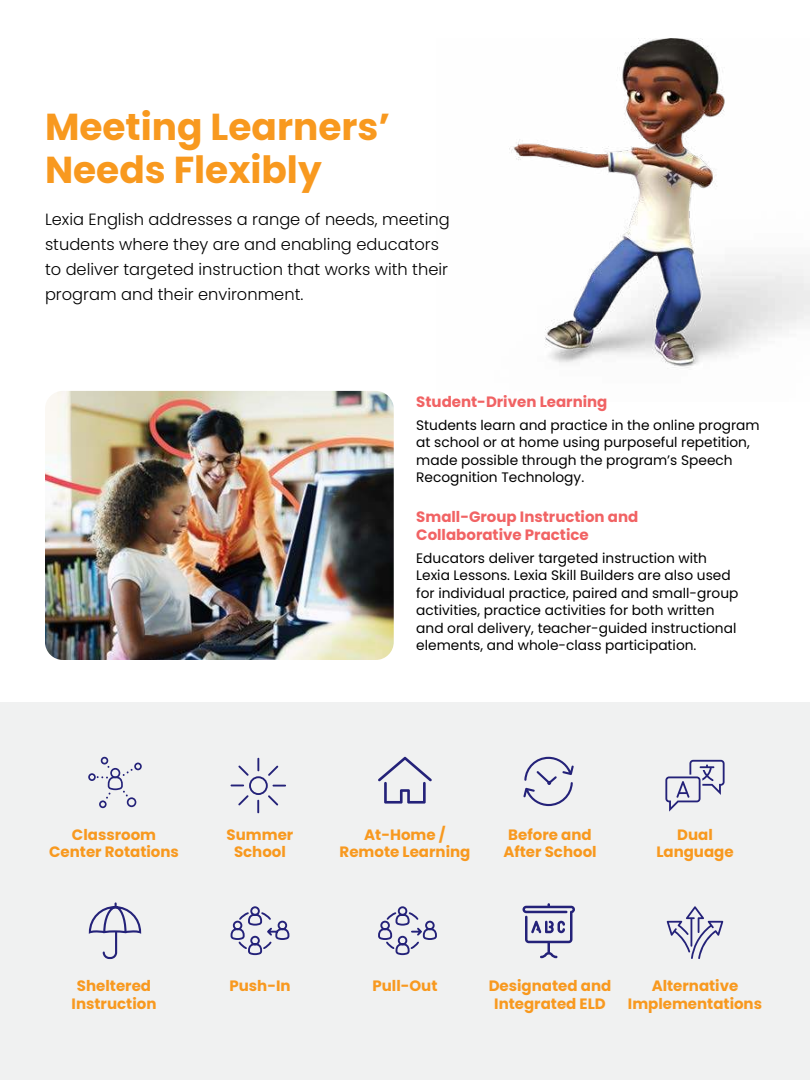
<style>
.page{position:relative;width:810px;height:1080px;background:#fff}
.page>*{position:absolute;margin:0;border:0;box-sizing:border-box;transform-origin:0 0}
.t1{font:700 37.5px/42.5px "Poppins";color:#f8991f}
.t2{font:300 16.25px/25px "Poppins";color:#000}
.t3{font:700 15px/17.5px "Poppins";color:#f8991f;text-align:center}
.t4{font:700 15px/17.5px "Poppins";color:#f16364}
.t5{font:13.75px/17.5px "Poppins";color:#000}
</style>
<div class="page">
<div style="left:0;top:702px;width:810px;height:378px;background:#f0f1f1"></div>
<svg style="left:88px;top:902px;width:54px;height:58px"></svg>
<hr style="left:115px;top:932px;width:2px;height:21px;background:#242279">
<svg style="left:665px;top:760px;width:60px;height:52px"></svg>
<svg style="left:230px;top:906px;width:60px;height:50px"></svg>
<svg style="left:378px;top:906px;width:59px;height:50px"></svg>
<svg style="left:522px;top:903px;width:53px;height:55px"></svg>
<svg style="left:667px;top:906px;width:56px;height:53px"></svg>
<img style="left:45px;top:391px;width:349px;height:269px">
<img style="left:509px;top:39px;width:301px;height:330px">
<svg style="left:88px;top:757px;width:54px;height:51px"></svg>
<svg style="left:231px;top:758px;width:55px;height:55px"></svg>
<svg style="left:378px;top:757px;width:54px;height:47px"></svg>
<svg style="left:523px;top:757px;width:51px;height:49px"></svg>
<h1 class="t1" style="left:45px;top:106px;width:347px">Meeting Learners’<br>Needs Flexibly</h1>
<p class="t2" style="left:45px;top:206px;width:406px">Lexia English addresses a range of needs, meeting students where they are and enabling educators to deliver targeted instruction that works with their program and their environment.</p>
<p class="t4" style="left:416px;top:393px;width:193px">Student-Driven Learning</p>
<p class="t5" style="left:416px;top:416px;width:345px">Students learn and practice in the online program at school or at home using purposeful repetition, made possible through the program’s Speech Recognition Technology.</p>
<p class="t4" style="left:416px;top:508px;width:224px">Small-Group Instruction and<br>Collaborative Practice</p>
<p class="t5" style="left:416px;top:549px;width:324px">Educators deliver targeted instruction with Lexia Lessons. Lexia Skill Builders are also used for individual practice, paired and small-group activities, practice activities for both written and oral delivery, teacher-guided instructional elements, and whole-class participation.</p>
<p class="t3" style="left:49px;top:826px;width:131px">Classroom<br>Center Rotations</p>
<p class="t3" style="left:72px;top:977px;width:86px">Sheltered<br>Instruction</p>
<p class="t3" style="left:227px;top:826px;width:68px">Summer<br>School</p>
<p class="t3" style="left:229px;top:977px;width:63px">Push-In</p>
<p class="t3" style="left:340px;top:826px;width:132px">At-Home /<br>Remote Learning</p>
<p class="t3" style="left:503px;top:826px;width:95px">Before and<br>After School</p>
<p class="t3" style="left:656px;top:826px;width:79px">Dual<br>Language</p>
<p class="t3" style="left:373px;top:977px;width:67px">Pull-Out</p>
<p class="t3" style="left:489px;top:977px;width:124px">Designated and<br>Integrated ELD</p>
<p class="t3" style="left:628px;top:977px;width:136px">Alternative<br>Implementations</p>
</div>
